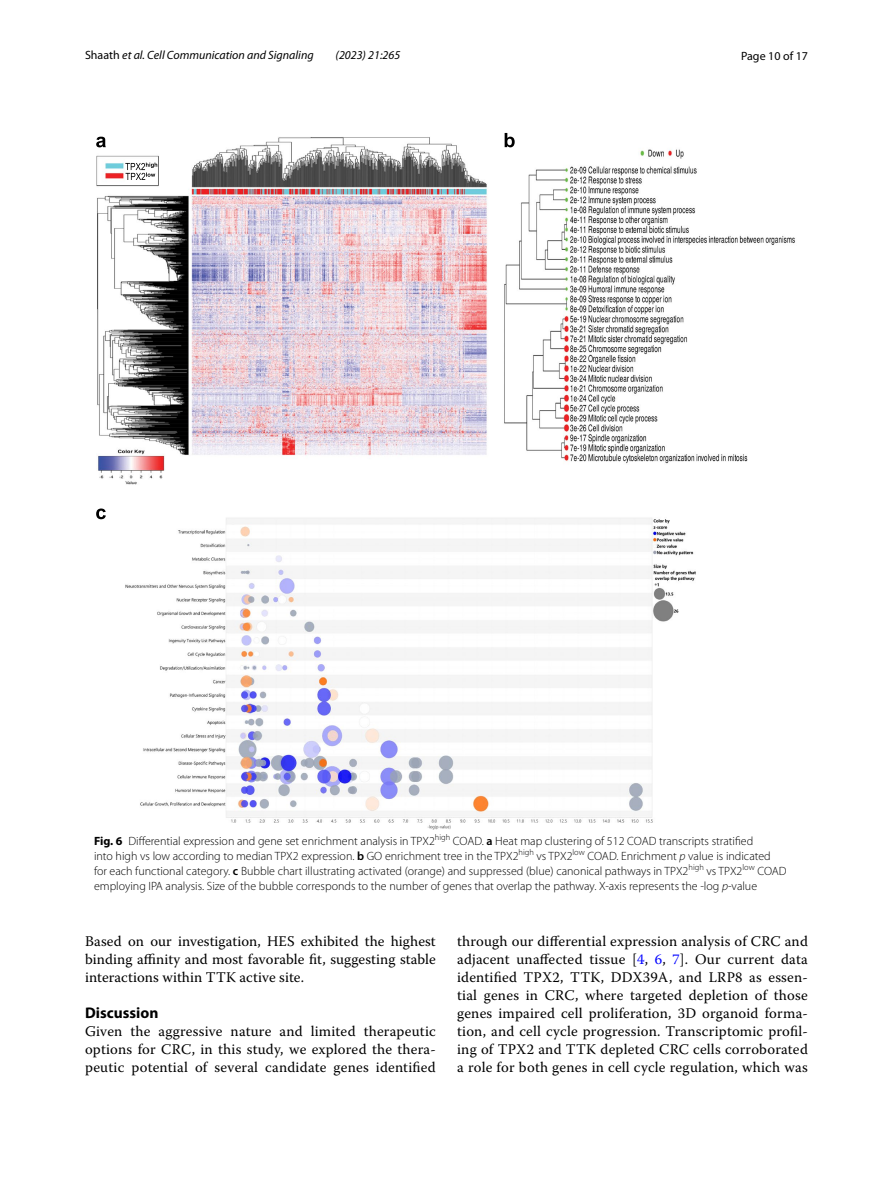
<style>
.page{position:relative;width:893px;height:1187px;background:#fff}
.page>*{position:absolute;margin:0;border:0;box-sizing:border-box;transform-origin:0 0}
.t1{font:700 15.45px "Myriad Pro";color:#000}
.t2{font:14.7px/18px "Warnock Pro";letter-spacing:.015em;color:#000;text-align:justify}
.t3{font:300 12px/15px "Myriad Pro";color:#000}
.t4{font:italic 12px "Myriad Pro";color:#000}
.t5{font:12px "Myriad Pro";color:#000}
.s1{font-style:normal}
.s2{font-weight:700}
.s3{font-weight:600}
.s4{font-style:italic}
.s5{color:#00f}
</style>
<div class="page">
<img style="left:97px;top:137px;width:698px;height:692px">
<svg style="left:125px;top:163px;width:32px;height:17px"></svg>
<svg style="left:96px;top:508px;width:10px;height:11px"></svg>
<svg style="left:96px;top:137px;width:10px;height:10px"></svg>
<svg style="left:505px;top:133px;width:10px;height:14px"></svg>
<p class="t4" style="left:85px;top:48px;width:230px"><span class="s1">Shaath</span> et al. Cell Communication and Signaling</p>
<p class="t4" style="left:336px;top:48px;width:66px">(2023) 21:265</p>
<p class="t5" style="left:741px;top:48px;width:68px">Page 10 of 17</p>
<p class="t3" style="left:94px;top:833px;width:694px"><span class="s2">Fig. 6</span> Differential expression and gene set enrichment analysis in -TPX2<sup>high</sup> COAD. <span class="s3">a</span> Heat map clustering of 512 COAD transcripts stratified<br>into high vs low according to median TPX2 expression. <span class="s3">b</span> GO enrichment tree in the -TPX2<sup>high</sup> vs TPX2<sup>low</sup> COAD. Enrichment <span class="s4">p</span> value is indicated<br>for each functional category. <span class="s3">c</span> Bubble chart illustrating activated (orange) and suppressed (blue) canonical pathways in -TPX2<sup>high</sup> vs TPX2<sup>low</sup> COAD employing IPA analysis. Size of the bubble corresponds to the number of genes that overlap the pathway. X-axis represents the -log <span class="s4">p</span>-value</p>
<p class="t2" style="left:85px;top:932px;width:352px">Based on our investigation, HES exhibited the highest binding affinity and most favorable fit, suggesting stable interactions within TTK active site.</p>
<p class="t1" style="left:85px;top:1002px;width:75px">Discussion</p>
<p class="t2" style="left:85px;top:1022px;width:352px">Given the aggressive nature and limited therapeutic options for CRC, in this study, we explored the thera&shy;peutic potential of several candidate genes identified</p>
<p class="t2" style="left:457px;top:932px;width:352px">through our differential expression analysis of CRC and adjacent unaffected tissue [<span class="s5">4</span>, <span class="s5">6</span>, <span class="s5">7</span>]. Our current data identified TPX2, TTK, DDX39A, and LRP8 as essen&shy;tial genes in CRC, where targeted depletion of those genes impaired cell proliferation, 3D organoid forma&shy;tion, and cell cycle progression. Transcriptomic profil&shy;ing of TPX2 and TTK depleted CRC cells corroborated a role for both genes in cell cycle regulation, which was</p>
</div>
